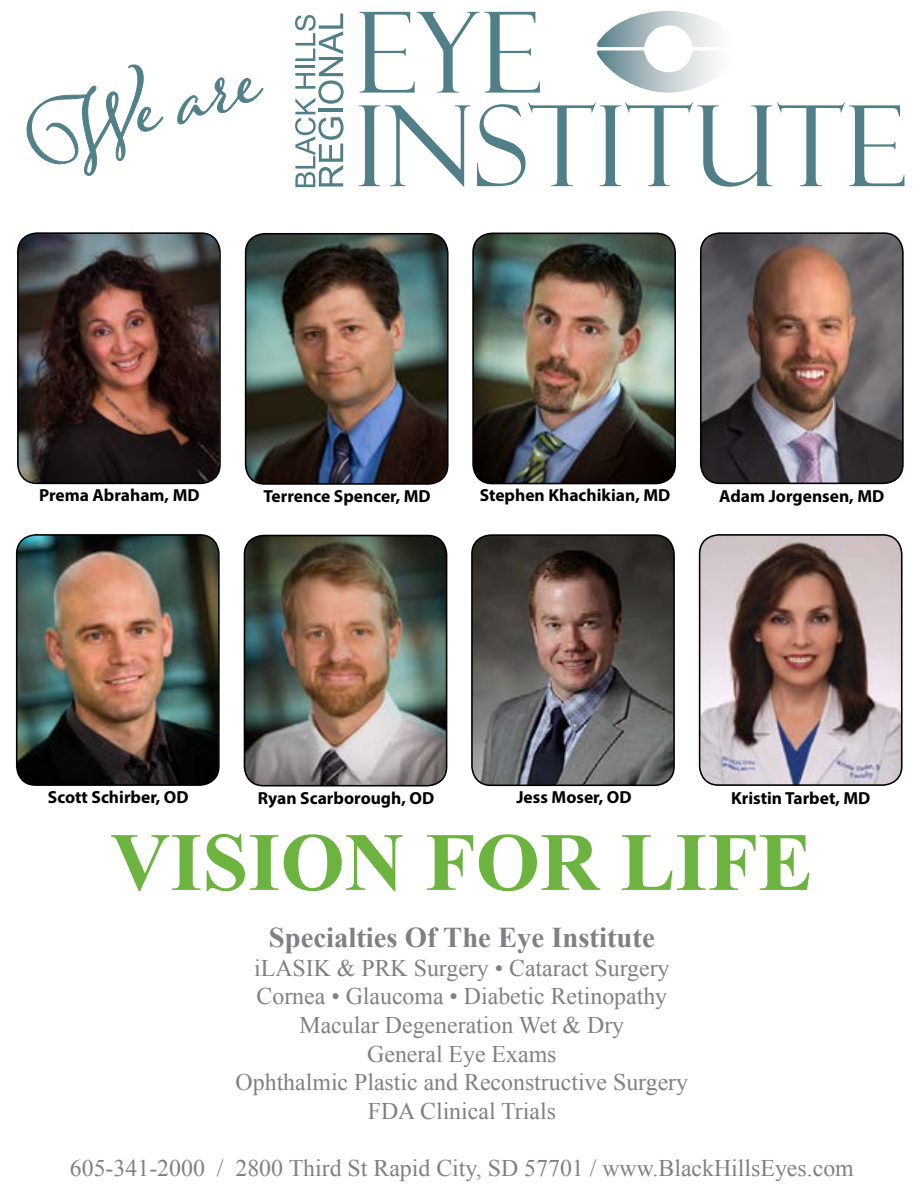
<style>
.page{position:relative;width:918px;height:1188px;background:#fff}
.page>*{position:absolute;margin:0;border:0;box-sizing:border-box;transform-origin:0 0}
.t1{font:700 82.65px "Times New Roman";color:#6cb33f}
.t2{font:700 28.65px "Times New Roman";color:#807f83}
.t3{font:23.85px/28.7px "Times New Roman";color:#807f83;text-align:center}
.t4{font:700 17.55px "Myriad Pro";color:#000}
</style>
<div class="page">
<img style="left:246px;top:234px;width:201px;height:250px">
<div style="left:245px;top:233px;width:204px;height:252px;border:2px solid #000;border-radius:19px"></div>
<img style="left:473px;top:233px;width:202px;height:251px">
<div style="left:472px;top:233px;width:204px;height:251px;border:2px solid #000;border-radius:19px"></div>
<img style="left:701px;top:233px;width:202px;height:250px">
<div style="left:700px;top:232px;width:204px;height:252px;border:2px solid #000;border-radius:19px"></div>
<img style="left:18px;top:233px;width:201px;height:250px">
<div style="left:17px;top:232px;width:204px;height:252px;border:2px solid #000;border-radius:19px"></div>
<img style="left:244px;top:536px;width:202px;height:250px">
<div style="left:244px;top:535px;width:203px;height:252px;border:2px solid #000;border-radius:19px"></div>
<img style="left:472px;top:535px;width:202px;height:250px">
<div style="left:471px;top:534px;width:204px;height:252px;border:2px solid #000;border-radius:19px"></div>
<img style="left:700px;top:535px;width:202px;height:250px">
<div style="left:699px;top:534px;width:204px;height:252px;border:2px solid #000;border-radius:19px"></div>
<img style="left:17px;top:535px;width:201px;height:250px">
<div style="left:16px;top:534px;width:204px;height:252px;border:2px solid #000;border-radius:19px"></div>
<svg style="left:359px;top:12px;width:181px;height:81px"></svg>
<svg style="left:359px;top:105px;width:111px;height:82px"></svg>
<svg style="left:477px;top:103px;width:427px;height:84px"></svg>
<svg style="left:295px;top:13px;width:49px;height:174px"></svg>
<svg style="left:596px;top:11px;width:120px;height:82px"></svg>
<svg style="left:26px;top:64px;width:237px;height:112px"></svg>
<p class="t4" style="left:39px;top:484px;width:162px">Prema Abraham, MD</p>
<p class="t4" style="left:263px;top:485px;width:169px">Terrence Spencer, MD</p>
<p class="t4" style="left:480px;top:484px;width:192px">Stephen Khachikian, MD</p>
<p class="t4" style="left:719px;top:484px;width:167px">Adam Jorgensen, MD</p>
<p class="t4" style="left:48px;top:786px;width:142px">Scott Schirber, OD</p>
<p class="t4" style="left:258px;top:786px;width:178px">Ryan Scarborough, OD</p>
<p class="t4" style="left:516px;top:786px;width:117px">Jess Moser, OD</p>
<p class="t4" style="left:731px;top:786px;width:141px">Kristin Tarbet, MD</p>
<h1 class="t1" style="left:111px;top:805px;width:704px">VISION FOR LIFE</h1>
<p class="t2" style="left:269px;top:918px;width:387px">Specialties Of The Eye Institute</p>
<p class="t3" style="left:236px;top:953px;width:454px">iLASIK &amp; PRK Surgery • Cataract Surgery<br>Cornea • Glaucoma • Diabetic Retinopathy<br>Macular Degeneration Wet &amp; Dry<br>General Eye Exams<br>Ophthalmic Plastic and Reconstructive Surgery<br>FDA Clinical Trials</p>
<p class="t3" style="left:70px;top:1153px;width:785px">605-341-2000 / 2800 Third St Rapid City, SD 57701 / www.BlackHillsEyes.com</p>
</div>
